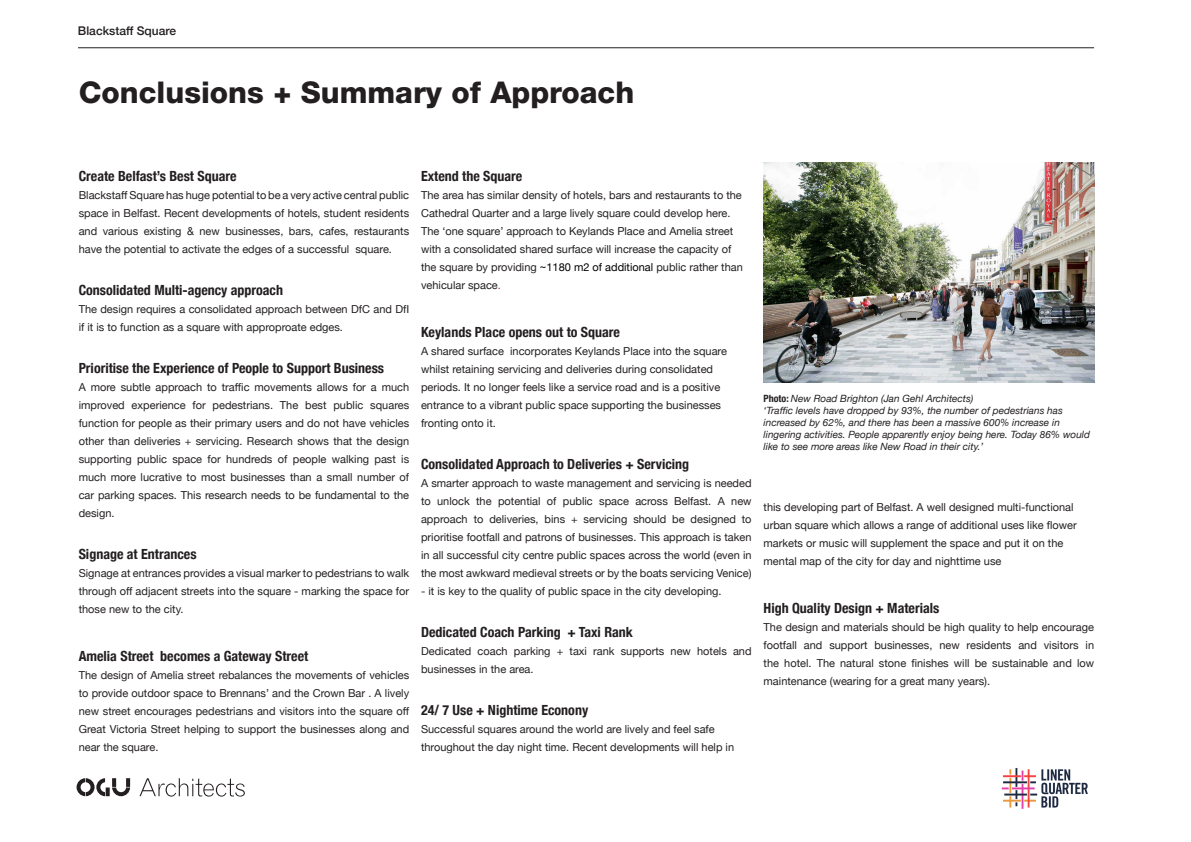
<style>
.page{position:relative;width:1191px;height:842px;background:#fff}
.page>*{position:absolute;margin:0;border:0;box-sizing:border-box;transform-origin:0 0}
.Page_title{font:800 30px "Helvetica Neue LT Std";color:#231f20}
.Sub_heading{font:700 condensed 14px "Helvetica Neue";color:#231f20}
.t1{font:500 12px "Helvetica Neue";color:#231f20}
.Body_copy{font:11px/18px "Helvetica Neue";color:#231f20}
.Sub_heading-2{font:11px/18px "Helvetica Neue";color:#231f20;text-align:justify}
.Image_Ref_or_Label{font:italic 10px/12px "Helvetica Neue";color:#231f20}
.s1{color:#000}
.s2{color:#ed028c}
.s3{font-weight:700;font-style:normal;font-stretch:condensed}
</style>
<div class="page">
<hr style="left:78px;top:47px;width:1016px;height:1px;background:#231f20">
<img style="left:1001px;top:768px;width:87px;height:41px">
<svg style="left:77px;top:778px;width:53px;height:18px"></svg>
<svg style="left:139px;top:778px;width:106px;height:18px"></svg>
<img style="left:763px;top:163px;width:331px;height:220px">
<p class="t1" style="left:78px;top:21px;width:100px">Blackstaff Square</p>
<p class="Page_title" style="left:79px;top:74px;width:557px">Conclusions + Summary of Approach</p>
<p class="Sub_heading" style="left:79px;top:164px;width:159px">Create Belfast’s Best Square</p>
<p class="Body_copy" style="left:79px;top:186px;width:332px;text-align:justify">Blackstaff Square has huge potential to be a very active central public space in Belfast. Recent developments of hotels, student residents and various existing &amp; new businesses, bars, cafes, restaurants have the potential to activate the edges of a successful square.</p>
<p class="Sub_heading" style="left:79px;top:278px;width:206px">Consolidated Multi-agency approach</p>
<p class="Body_copy" style="left:79px;top:300px;width:332px">The design requires a consolidated approach between DfC and DfI if it is to function as a square with approproate edges.</p>
<p class="Sub_heading" style="left:79px;top:356px;width:307px">Prioritise the Experience of People to Support Business</p>
<p class="Body_copy" style="left:79px;top:378px;width:332px;text-align:justify">A more subtle approach to traffic movements allows for a much improved experience for pedestrians. The best public squares function for people as their primary users and do not have vehicles other than deliveries + servicing. Research shows that the design supporting public space for hundreds of people walking past is much more lucrative to most businesses than a small number of car parking spaces. This research needs to be fundamental to the design.</p>
<p class="Sub_heading" style="left:79px;top:542px;width:119px">Signage at Entrances</p>
<p class="Sub_heading-2" style="left:79px;top:564px;width:332px">Signage at entrances provides a visual marker to pedestrians to walk through off adjacent streets into the square - marking the space for those new to the city.</p>
<p class="Sub_heading" style="left:79px;top:644px;width:231px">Amelia Street becomes a Gateway Street</p>
<p class="Body_copy" style="left:79px;top:666px;width:332px;text-align:justify">The design of Amelia street rebalances the movements of vehicles to provide outdoor space to Brennans’ and the Crown Bar . A lively new street encourages pedestrians and visitors into the square off Great Victoria Street helping to support the businesses along and near the square.</p>
<p class="Sub_heading" style="left:421px;top:164px;width:103px">Extend the Square</p>
<p class="Body_copy" style="left:421px;top:186px;width:323px">The area has similar density of hotels, bars and restaurants to the Cathedral Quarter and a large lively square could develop here.<br>The ‘one square’ approach to Keylands Place and Amelia street with a consolidated shared surface will increase the capacity of the square by providing <span class="s1">~1180 m2 of additional</span> public rather than vehicular space<span class="s2">.</span></p>
<p class="Sub_heading" style="left:421px;top:320px;width:200px">Keylands Place opens out to Square</p>
<p class="Body_copy" style="left:421px;top:342px;width:307px">A shared surface incorporates Keylands Place into the square whilst retaining servicing and deliveries during consolidated periods. It no longer feels like a service road and is a positive entrance to a vibrant public space supporting the businesses fronting onto it.</p>
<p class="Sub_heading" style="left:421px;top:452px;width:270px">Consolidated Approach to Deliveries + Servicing</p>
<p class="Body_copy" style="left:421px;top:474px;width:332px;text-align:justify">A smarter approach to waste management and servicing is needed to unlock the potential of public space across Belfast. A new approach to deliveries, bins + servicing should be designed to prioritise footfall and patrons of businesses. This approach is taken in all successful city centre public spaces across the world (even in the most awkward medieval streets or by the boats servicing Venice)</p>
<p class="Body_copy" style="left:421px;top:582px;width:302px">- it is key to the quality of public space in the city developing.</p>
<p class="Sub_heading" style="left:421px;top:620px;width:213px">Dedicated Coach Parking + Taxi Rank</p>
<p class="Body_copy" style="left:421px;top:642px;width:332px">Dedicated coach parking + taxi rank supports new hotels and businesses in the area.</p>
<p class="Sub_heading" style="left:421px;top:698px;width:169px">24/ 7 Use + Nightime Econony</p>
<p class="Body_copy" style="left:421px;top:720px;width:314px">Successful squares around the world are lively and feel safe throughout the day night time. Recent developments will help in</p>
<p class="Image_Ref_or_Label" style="left:763px;top:393px;width:211px"><span class="s3">Photo:</span> New Road Brighton (Jan Gehl Architects)</p>
<p class="Image_Ref_or_Label" style="left:763px;top:405px;width:328px">‘Traffic levels have dropped by 93%, the number of pedestrians has increased by 62%, and there has been a massive 600% increase in lingering activities. People apparently enjoy being here. Today 86% would like to see more areas like New Road in their city.’</p>
<p class="Body_copy" style="left:763px;top:498px;width:315px">this developing part of Belfast. A well designed multi-functional urban square which allows a range of additional uses like flower markets or music will supplement the space and put it on the mental map of the city for day and nighttime use</p>
<p class="Sub_heading" style="left:763px;top:596px;width:177px">High Quality Design + Materials</p>
<p class="Body_copy" style="left:763px;top:618px;width:332px;text-align:justify">The design and materials should be high quality to help encourage footfall and support businesses, new residents and visitors in the hotel. The natural stone finishes will be sustainable and low maintenance (wearing for a great many years).</p>
</div>
